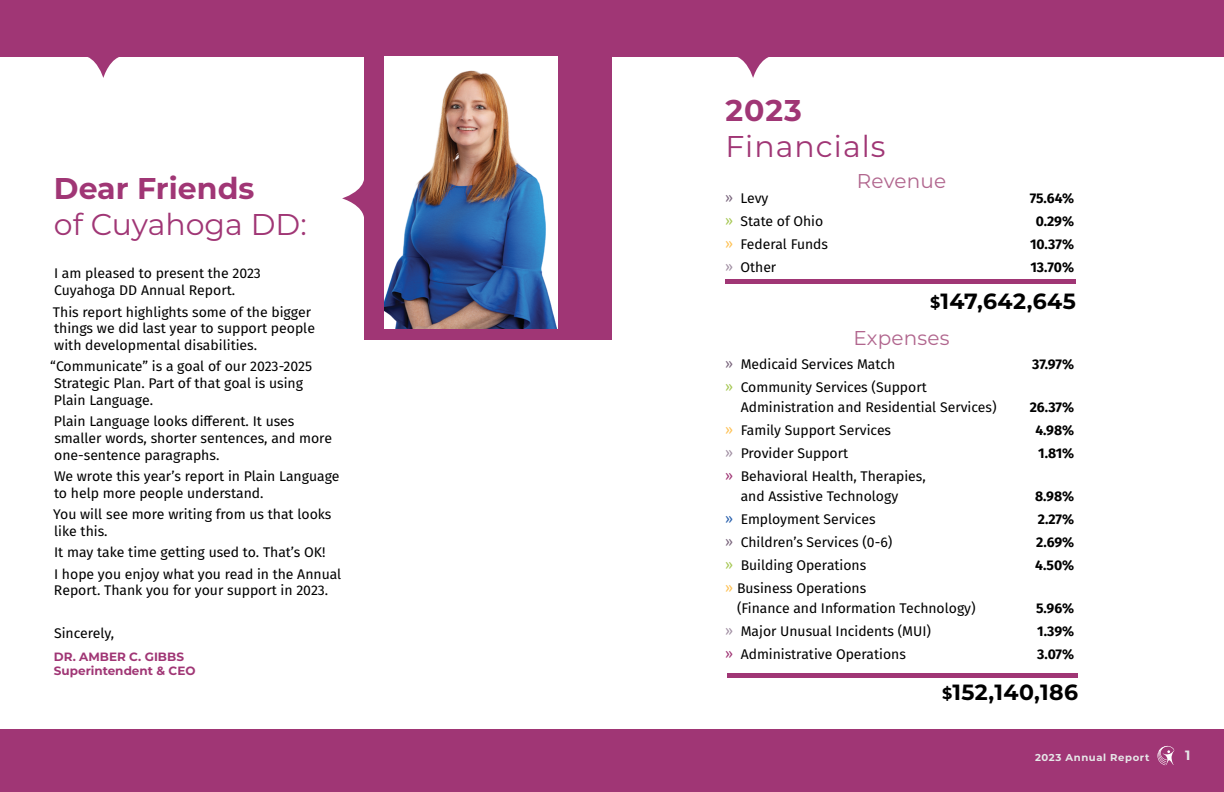
<style>
.page{position:relative;width:1224px;height:792px;background:#fff}
.page>*{position:absolute;margin:0;border:0;box-sizing:border-box;transform-origin:0 0}
.t1{font:700 30px "Montserrat";color:#a03675}
.t2{font:30px "Montserrat";letter-spacing:.015em;color:#a03675}
.t3{font:30px "Montserrat";letter-spacing:.035em;color:#a03675}
.t4{font:700 22px "Montserrat";letter-spacing:.02em;color:#000}
.t5{font:20px "Montserrat";letter-spacing:.01em;color:#b1668e}
.t6{font:14px/16.8px "Fira Sans";color:#000}
.t7{font:700 14px "Fira Sans";letter-spacing:-.005em;color:#000}
.t8{font:700 13.5px "Montserrat";color:#e6e7e8}
.t9{font:700 12px/14.4px "Montserrat";color:#a03675}
.t10{font:700 10px "Montserrat";letter-spacing:.06em;color:#e6e7e8}
.s1{color:#7b677e}
.s2{color:#a7c855}
.s3{color:#fec257}
.s4{color:#a290a4}
.s5{font-size:16px}
.s6{color:#a03675}
.s7{color:#2960ad}
</style>
<div class="page">
<div style="left:727px;top:673px;width:351px;height:5px;background:#a03675"></div>
<div style="left:725px;top:279px;width:351px;height:5px;background:#a03675"></div>
<svg style="left:0;top:56px;width:208px;height:22px"></svg>
<svg style="left:648px;top:56px;width:210px;height:22px"></svg>
<svg style="left:342px;top:180px;width:22px;height:37px"></svg>
<div style="left:0;top:0;width:621px;height:56px;background:#a03675"></div>
<div style="left:364px;top:56px;width:248px;height:284px;background:#a03675"></div>
<div style="left:611px;top:0;width:613px;height:56px;background:#a03675"></div>
<div style="left:0;top:729px;width:1224px;height:63px;background:#a03675"></div>
<img style="left:385px;top:56px;width:173px;height:273px">
<svg style="left:1158px;top:746px;width:16px;height:19px"></svg>
<h1 class="t1" style="left:54px;top:167px;width:202px">Dear Friends</h1>
<h1 class="t2" style="left:54px;top:204px;width:254px">of Cuyahoga DD:</h1>
<p class="t6" style="left:54px;top:265px;width:208px">I am pleased to present the 2023<br>Cuyahoga DD Annual Report.</p>
<p class="t6" style="left:53px;top:303px;width:264px">This report highlights some of the bigger things we did last year to support people with developmental disabilities.</p>
<p class="t6" style="left:50px;top:358px;width:263px">“Communicate” is a goal of our 2023-2025<br>Strategic Plan. Part of that goal is using<br>Plain Language.</p>
<p class="t6" style="left:54px;top:413px;width:280px">Plain Language looks different. It uses smaller words, shorter sentences, and more one-sentence paragraphs.</p>
<p class="t6" style="left:54px;top:468px;width:287px">We wrote this year’s report in Plain Language to help more people understand.</p>
<p class="t6" style="left:53px;top:506px;width:280px">You will see more writing from us that looks like this.</p>
<p class="t6" style="left:54px;top:541px;width:289px;line-height:21.3px">It may take time getting used to. That’s OK!<br>I hope you enjoy what you read in the Annual</p>
<p class="t6" style="left:54px;top:582px;width:276px">Report. Thank you for your support in 2023.</p>
<p class="t6" style="left:54px;top:624px;width:62px">Sincerely,</p>
<p class="t9" style="left:54px;top:649px;width:143px">DR. AMBER C. GIBBS<br>Superintendent &amp; CEO</p>
<h1 class="t1" style="left:726px;top:89px;width:78px">2023</h1>
<h1 class="t3" style="left:726px;top:126px;width:161px">Financials</h1>
<h3 class="t5" style="left:857px;top:167px;width:91px">Revenue</h3>
<p class="t6" style="left:725px;top:190px;width:45px"><span class="s1">»</span> Levy</p>
<p class="t7" style="left:1030px;top:187px;width:46px">75.64%</p>
<p class="t6" style="left:725px;top:213px;width:100px"><span class="s2">»</span> State of Ohio</p>
<p class="t7" style="left:1036px;top:210px;width:40px">0.29%</p>
<p class="t6" style="left:725px;top:236px;width:104px"><span class="s3">»</span> Federal Funds</p>
<p class="t7" style="left:1030px;top:233px;width:46px">10.37%</p>
<p class="t6" style="left:725px;top:259px;width:53px"><span class="s4">»</span> Other</p>
<p class="t7" style="left:1030px;top:256px;width:45px">13.70%</p>
<h2 class="t4" style="left:930px;top:285px;width:147px"><span class="s5">$</span>147,642,645</h2>
<h3 class="t5" style="left:854px;top:324px;width:97px">Expenses</h3>
<p class="t6" style="left:725px;top:355px;width:171px"><span class="s1">»</span> Medicaid Services Match</p>
<p class="t7" style="left:1032px;top:352px;width:44px">37.97%</p>
<p class="t6" style="left:741px;top:376px;width:257px;line-height:20px;text-indent:-15px"><span class="s2">»</span> Community Services (Support<br>Administration and Residential Services)</p>
<p class="t7" style="left:1030px;top:395px;width:46px">26.37%</p>
<p class="t6" style="left:725px;top:421px;width:167px"><span class="s3">»</span> Family Support Services</p>
<p class="t7" style="left:1035px;top:418px;width:40px">4.98%</p>
<p class="t6" style="left:725px;top:444px;width:124px"><span class="s4">»</span> Provider Support</p>
<p class="t7" style="left:1038px;top:441px;width:38px">1.81%</p>
<p class="t6" style="left:741px;top:465px;width:187px;line-height:20px;text-indent:-15px"><span class="s6">»</span> Behavioral Health, Therapies, and Assistive Technology</p>
<p class="t7" style="left:1035px;top:484px;width:41px">8.98%</p>
<p class="t6" style="left:725px;top:510px;width:152px"><span class="s7">»</span> Employment Services</p>
<p class="t7" style="left:1038px;top:507px;width:38px">2.27%</p>
<p class="t6" style="left:725px;top:533px;width:169px"><span class="s1">»</span> Children’s Services (0-6)</p>
<p class="t7" style="left:1036px;top:530px;width:40px">2.69%</p>
<p class="t6" style="left:725px;top:556px;width:142px"><span class="s2">»</span> Building Operations</p>
<p class="t7" style="left:1035px;top:553px;width:41px">4.50%</p>
<p class="t6" style="left:737px;top:577px;width:240px;line-height:20px;text-indent:-12px"><span class="s3">»</span> Business Operations<br>(Finance and Information Technology)</p>
<p class="t7" style="left:1036px;top:596px;width:40px">5.96%</p>
<p class="t6" style="left:725px;top:622px;width:207px"><span class="s4">»</span> Major Unusual Incidents (MUI)</p>
<p class="t7" style="left:1037px;top:619px;width:39px">1.39%</p>
<p class="t6" style="left:725px;top:645px;width:182px"><span class="s6">»</span> Administrative Operations</p>
<p class="t7" style="left:1037px;top:642px;width:39px">3.07%</p>
<h2 class="t4" style="left:942px;top:676px;width:137px"><span class="s5">$</span>152,140,186</h2>
<p class="t10" style="left:1035px;top:750px;width:116px">2023 Annual Report</p>
<p class="t8" style="left:1185px;top:745px;width:7px">1</p>
</div>
